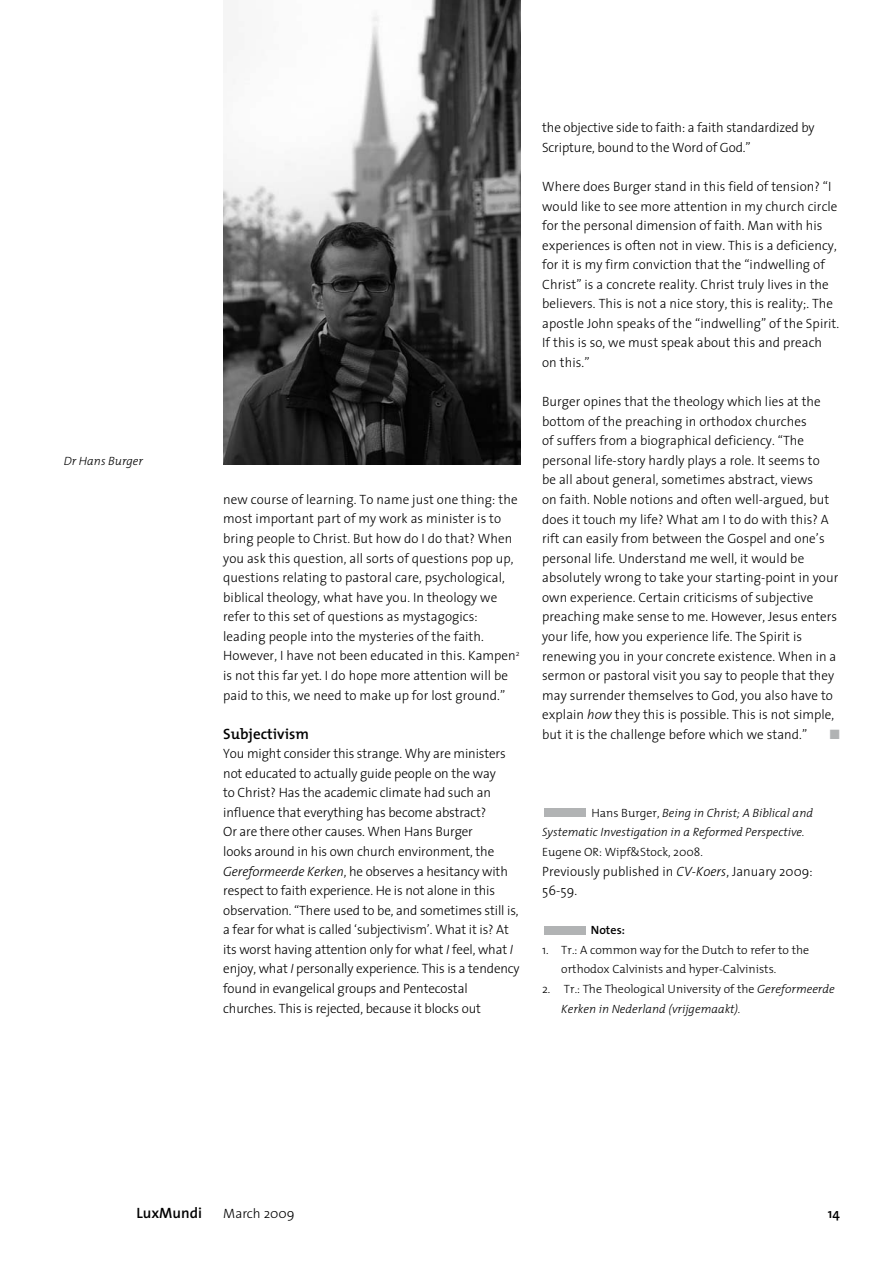
<style>
.page{position:relative;width:893px;height:1263px;background:#fff}
.page>*{position:absolute;margin:0;border:0;box-sizing:border-box;transform-origin:0 0}
.t1{font:600 15px "The Mix";color:#000}
.t2{font:600 15px "The Sans";color:#000}
.t3{font:300 13.5px/19.5px "The Sans";letter-spacing:.005em;color:#000}
.t4{font:600 13.5px "The Sans";color:#000}
.t5{font:13.5px "Zapf Dingbats ITC";color:#b1b3b4}
.t6{font:italic 300 12px/19.5px "The Mix";color:#000}
.t7{font:300 12px/19.5px "The Mix";color:#000}
.t8{font:600 12px "The Mix";letter-spacing:.005em;color:#000}
.s1{font-style:italic}
.s2{color:#b1b3b4}
.s3{font-style:normal}
</style>
<div class="page">
<img style="left:223px;top:0;width:298px;height:465px">
<p class="t6" style="left:64px;top:451px;width:81px">Dr Hans Burger</p>
<p class="t3" style="left:223px;top:489px;width:298px">new course of learning. To name just one thing: the most important part of my work as minister is to bring people to Christ. But how do I do that? When you ask this question, all sorts of questions pop up, questions relating to pastoral care, psychological, biblical theology, what have you. In theology we refer to this set of questions as mystagogics: leading people into the mysteries of the faith.<br>However, I have not been educated in this. Kampen<sup>2 </sup>is not this far yet. I do hope more attention will be paid to this, we need to make up for lost ground.”</p>
<p class="t1" style="left:223px;top:721px;width:87px">Subjectivism</p>
<p class="t3" style="left:223px;top:743px;width:298px">You might consider this strange. Why are ministers not educated to actually guide people on the way<br>to Christ? Has the academic climate had such an influence that everything has become abstract?<br>Or are there other causes. When Hans Burger<br>looks around in his own church environment, the <span class="s1">Gereformeerde Kerken</span>, he observes a hesitancy with respect to faith experience. He is not alone in this observation. “There used to be, and sometimes still is, a fear for what is called ‘subjectivism’. What it is? At its worst having attention only for what <span class="s1">I</span> feel, what <span class="s1">I </span>enjoy, what <span class="s1">I</span> personally experience. This is a tendency found in evangelical groups and Pentecostal churches. This is rejected, because it blocks out</p>
<p class="t3" style="left:542px;top:118px;width:274px">the objective side to faith: a faith standardized by<br>Scripture, bound to the Word of God.”</p>
<p class="t3" style="left:542px;top:176px;width:298px">Where does Burger stand in this field of tension? “I would like to see more attention in my church circle for the personal dimension of faith. Man with his experiences is often not in view. This is a deficiency, for it is my firm conviction that the “indwelling of Christ” is a concrete reality. Christ truly lives in the believers. This is not a nice story, this is reality;. The apostle John speaks of the “indwelling” of the Spirit.<br>If this is so, we must speak about this and preach on this.”</p>
<p class="t3" style="left:542px;top:391px;width:298px">Burger opines that the theology which lies at the bottom of the preaching in orthodox churches<br>of suffers from a biographical deficiency. “The personal life-story hardly plays a role. It seems to<br>be all about general, sometimes abstract, views<br>on faith. Noble notions and often well-argued, but does it touch my life? What am I to do with this? A rift can easily from between the Gospel and one’s personal life. Understand me well, it would be absolutely wrong to take your starting-point in your own experience. Certain criticisms of subjective preaching make sense to me. However, Jesus enters your life, how you experience life. The Spirit is renewing you in your concrete existence. When in a sermon or pastoral visit you say to people that they may surrender themselves to God, you also have to explain <span class="s1">how</span> they this is possible. This is not simple, but it is the challenge before which we stand.”</p>
<p class="t5" style="left:830px;top:728px;width:11px">■</p>
<p class="t6" style="left:542px;top:803px;width:272px"><span class="s2">■</span><span class="s3">Hans Burger,</span> Being in Christ; A Biblical and<br>Systematic Investigation in a Reformed Perspective.</p>
<p class="t7" style="left:542px;top:842px;width:162px">Eugene OR: Wipf&amp;Stock, 2008.</p>
<p class="t3" style="left:542px;top:861px;width:272px">Previously published in <span class="s1">CV-Koers</span>, January 2009:<br>56-59.</p>
<p class="t8" style="left:542px;top:920px;width:84px"><span class="s2">■</span> Notes:</p>
<p class="t7" style="left:561px;top:940px;width:249px;text-indent:-19px">1. Tr.: A common way for the Dutch to refer to the orthodox Calvinists and hyper-Calvinists.</p>
<p class="t6" style="left:561px;top:979px;width:275px;text-indent:-19px"><span class="s3">2. Tr.: The Theological University of the</span> Gereformeerde<br>Kerken in Nederland (vrijgemaakt).</p>
<p class="t2" style="left:136px;top:1200px;width:67px">LuxMundi</p>
<p class="t3" style="left:223px;top:1203px;width:73px">March 2009</p>
<p class="t4" style="left:828px;top:1202px;width:14px">14</p>
</div>
